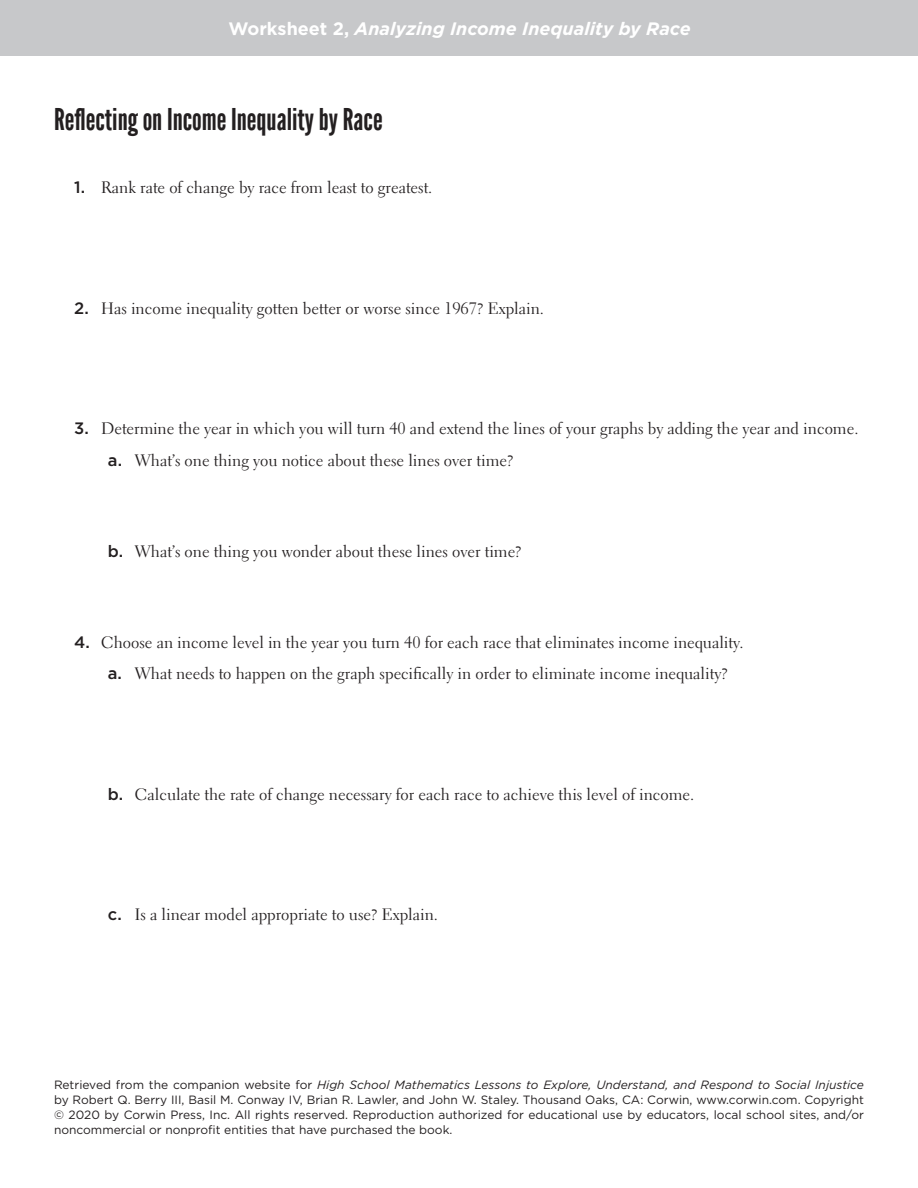
<style>
.page{position:relative;width:918px;height:1188px;background:#fff}
.page>*{position:absolute;margin:0;border:0;box-sizing:border-box;transform-origin:0 0}
.t1{font:30px "League Gothic";color:#231f20}
.t2{font:italic 700 18px "Gotham";color:#fff}
.t3{font:16.5px/31.5px "Electra LT Std";color:#231f20}
.t4{font:12px/15px "Gotham";color:#231f20;text-align:justify}
.s1{font-style:normal}
.s2{font-family:"Gotham";font-weight:500}
.s3{font-style:italic}
</style>
<div class="page">
<div style="left:0;top:0;width:918px;height:55px;background:#c7c8ca"></div>
<p class="t2" style="left:228px;top:18px;width:464px"><span class="s1">Worksheet 2,</span> Analyzing Income Inequality by Race</p>
<h1 class="t1" style="left:54px;top:102px;width:330px">Reflecting on Income Inequality by Race</h1>
<p class="t3" style="left:74px;top:172px;width:360px"><span class="s2">1.</span> Rank rate of change by race from least to greatest.</p>
<p class="t3" style="left:74px;top:292px;width:471px"><span class="s2">2.</span> Has income inequality gotten better or worse since 1967? Explain.</p>
<p class="t3" style="left:108px;top:413px;width:752px;text-indent:-34px"><span class="s2">3.</span> Determine the year in which you will turn 40 and extend the lines of your graphs by adding the year and income. <span class="s2">a.</span> What’s one thing you notice about these lines over time?</p>
<p class="t3" style="left:108px;top:535px;width:415px"><span class="s2">b.</span> What’s one thing you wonder about these lines over time?</p>
<p class="t3" style="left:108px;top:626px;width:637px;text-indent:-34px"><span class="s2">4.</span> Choose an income level in the year you turn 40 for each race that eliminates income inequality. <span class="s2">a.</span> What needs to happen on the graph specifically in order to eliminate income inequality?</p>
<p class="t3" style="left:108px;top:778px;width:588px"><span class="s2">b.</span> Calculate the rate of change necessary for each race to achieve this level of income.</p>
<p class="t3" style="left:108px;top:899px;width:332px"><span class="s2">c.</span> Is a linear model appropriate to use? Explain.</p>
<p class="t4" style="left:54px;top:1077px;width:812px">Retrieved from the companion website for <span class="s3">High School Mathematics Lessons to Explore, Understand, and Respond to Social Injustice </span>by Robert Q. Berry III, Basil M. Conway IV, Brian R. Lawler, and John W. Staley. Thousand Oaks, CA: Corwin, www.corwin.com. Copyright © 2020 by Corwin Press, Inc. All rights reserved. Reproduction authorized for educational use by educators, local school sites, and/or noncommercial or nonprofit entities that have purchased the book.</p>
</div>
